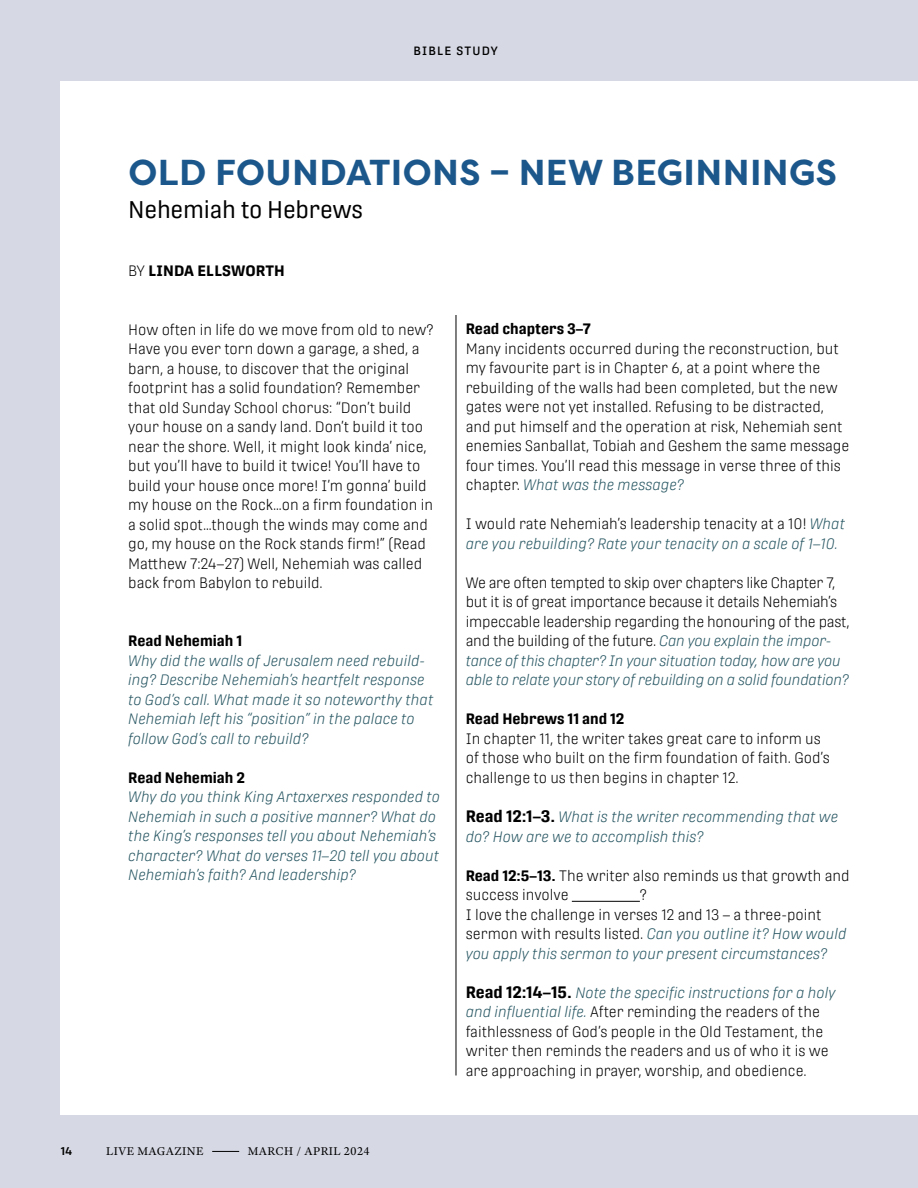
<style>
.page{position:relative;width:918px;height:1188px;background:#d6d8e4}
.page>*{position:absolute;margin:0;border:0;box-sizing:border-box;transform-origin:0 0}
.t1{font:700 36px "Filson Pro";letter-spacing:.01em;color:#1c578b}
.t2{font:24px "Protipo Narrow";letter-spacing:-.01em;color:#000}
.t3{font:300 15px/19.5px "Protipo Narrow";color:#000}
.t4{font:italic 300 15px/19.5px "Protipo Narrow";color:#285763}
.t5{font:700 15px "Protipo Narrow";color:#000}
.t6{font:700 15px "Protipo";letter-spacing:.01em;color:#000}
.t7{font:12px "Adobe Text Pro";letter-spacing:.025em;color:#000}
.t8{font:500 12px "Protipo";letter-spacing:.1em;color:#000}
.t9{font:600 11.25px "Protipo";color:#000}
.s1{font-weight:300}
.s2{font-style:italic;color:#285763}
.s3{font-style:normal;color:#000}
.s4{font-weight:700;font-style:normal;font-size:16.5px;color:#000}
.s5{font-weight:700}
.s6{font-weight:700;font-size:16.5px}
</style>
<div class="page">
<div style="left:61px;top:81px;width:857px;height:1033px;background:#fff"></div>
<hr style="left:572px;top:901px;width:68px;height:1px;background:#000">
<hr style="left:456px;top:315px;width:1px;height:761px;background:#000">
<svg style="left:212px;top:1151px;width:27px;height:1px"></svg>
<p class="t8" style="left:413px;top:44px;width:86px">BIBLE STUDY</p>
<h1 class="t1" style="left:129px;top:149px;width:710px">OLD FOUNDATIONS – NEW BEGINNINGS</h1>
<h2 class="t2" style="left:128px;top:195px;width:236px">Nehemiah to Hebrews</h2>
<p class="t6" style="left:128px;top:262px;width:158px"><span class="s1">BY</span> LINDA ELLSWORTH</p>
<p class="t3" style="left:128px;top:319px;width:307px">How often in life do we move from old to new?<br>Have you ever torn down a garage, a shed, a barn, a house, to discover that the original footprint has a solid foundation? Remember that old Sunday School chorus: “Don’t build your house on a sandy land. Don’t build it too near the shore. Well, it might look kinda’ nice, but you’ll have to build it twice! You’ll have to build your house once more! I’m gonna’ build my house on the Rock…on a firm foundation in a solid spot…though the winds may come and go, my house on the Rock stands firm!” (Read Matthew 7:24–27) Well, Nehemiah was called back from Babylon to rebuild.</p>
<p class="t5" style="left:128px;top:632px;width:116px">Read Nehemiah 1</p>
<p class="t4" style="left:128px;top:651px;width:307px">Why did the walls of Jerusalem need rebuild&shy;ing? Describe Nehemiah’s heartfelt response to God’s call. What made it so noteworthy that Nehemiah left his “position” in the palace to follow God’s call to rebuild?</p>
<p class="t5" style="left:128px;top:769px;width:118px">Read Nehemiah 2</p>
<p class="t4" style="left:128px;top:787px;width:313px">Why do you think King Artaxerxes responded to Nehemiah in such a positive manner? What do the King’s responses tell you about Nehemiah’s character? What do verses 11–20 tell you about Nehemiah’s faith? And leadership?</p>
<p class="t5" style="left:466px;top:320px;width:127px">Read chapters 3–7</p>
<p class="t3" style="left:466px;top:339px;width:385px">Many incidents occurred during the reconstruction, but my favourite part is in Chapter 6, at a point where the rebuilding of the walls had been completed, but the new gates were not yet installed. Refusing to be distracted, and put himself and the operation at risk, Nehemiah sent enemies Sanballat, Tobiah and Geshem the same message four times. You’ll read this message in verse three of this chapter. <span class="s2">What was the message?</span></p>
<p class="t4" style="left:466px;top:514px;width:381px"><span class="s3">I would rate Nehemiah’s leadership tenacity at a 10!</span> What are you rebuilding? Rate your tenacity on a scale of 1–10.</p>
<p class="t3" style="left:466px;top:573px;width:386px">We are often tempted to skip over chapters like Chapter 7, but it is of great importance because it details Nehemiah’s impeccable leadership regarding the honouring of the past, and the building of the future. <span class="s2">Can you explain the impor&shy;tance of this chapter? In your situation today, how are you able to relate your story of rebuilding on a solid foundation?</span></p>
<p class="t5" style="left:466px;top:710px;width:160px">Read Hebrews 11 and 12</p>
<p class="t3" style="left:466px;top:729px;width:366px">In chapter 11, the writer takes great care to inform us of those who built on the firm foundation of faith. God’s challenge to us then begins in chapter 12.</p>
<p class="t4" style="left:466px;top:807px;width:374px"><span class="s4">Read 12:1–3.</span> What is the writer recommending that we do? How are we to accomplish this?</p>
<p class="t3" style="left:466px;top:865px;width:385px"><span class="s5">Read 12:5–13.</span> The writer also reminds us that growth and success involve</p>
<p class="t3" style="left:466px;top:885px;width:382px;text-indent:174px">?<br>I love the challenge in verses 12 and 13 – a three-point sermon with results listed. <span class="s2">Can you outline it? How would you apply this sermon to your present circumstances?</span></p>
<p class="t3" style="left:466px;top:982px;width:371px"><span class="s6">Read 12:14–15.</span> <span class="s2">Note the specific instructions for a holy and influential life.</span> After reminding the readers of the faithlessness of God’s people in the Old Testament, the writer then reminds the readers and us of who it is we are approaching in prayer, worship, and obedience.</p>
<p class="t9" style="left:61px;top:1144px;width:13px">14</p>
<p class="t7" style="left:106px;top:1143px;width:99px">LIVE MAGAZINE</p>
<p class="t7" style="left:248px;top:1143px;width:123px">MARCH / APRIL 2024</p>
</div>
